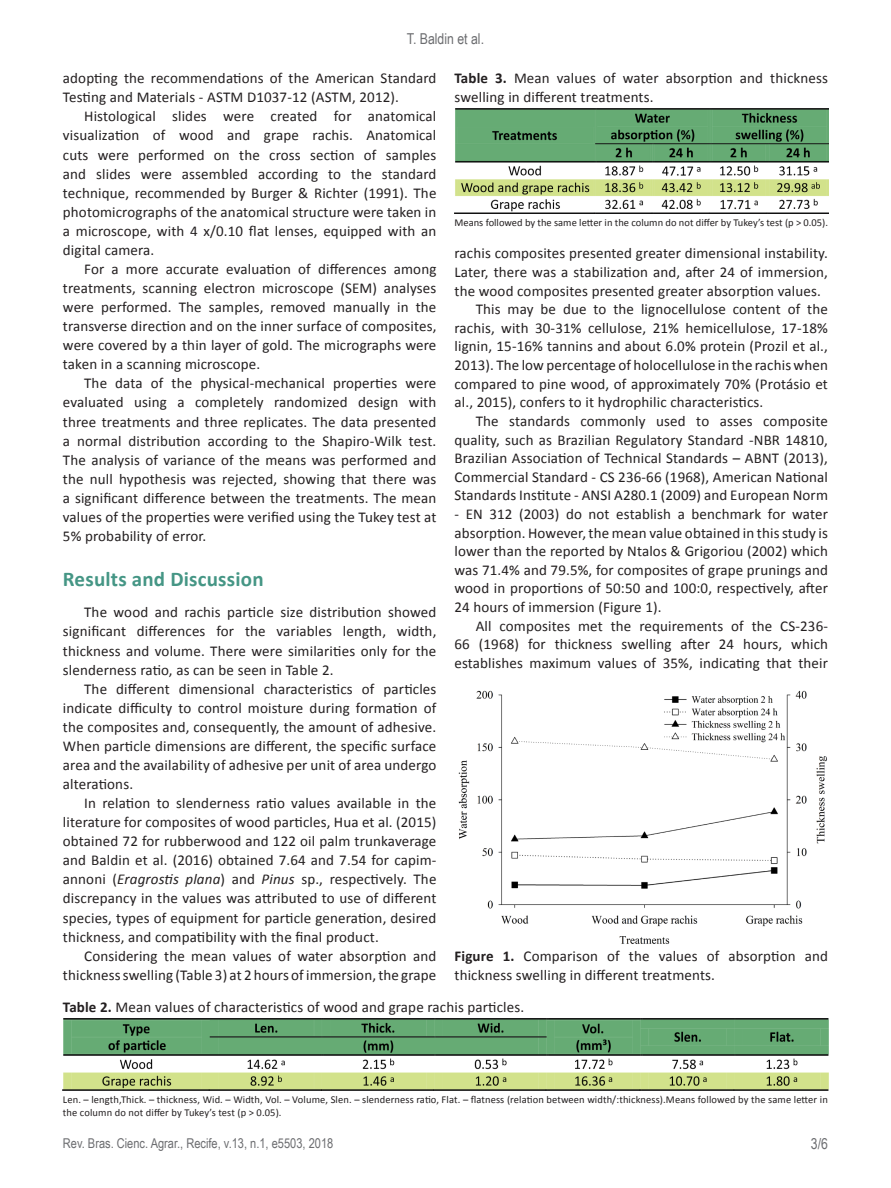
<style>
.page{position:relative;width:891px;height:1188px;background:#fff}
.page>*{position:absolute;margin:0;border:0;box-sizing:border-box;transform-origin:0 0}
.Heading1{font:700 21px "Calibri";letter-spacing:.01em;color:#459685}
.t1{font:15px/19px "Calibri";letter-spacing:.01em;color:#231f20;text-align:justify}
.t2{font:15px "Arial Narrow";color:#6c6d70}
.t3{font:13.5px "Arial Narrow";color:#6c6d70}
.t4{font:10.5px/13.5px "Calibri";letter-spacing:.01em;color:#231f20}
.s1{font-style:italic}
.s2{font-weight:700}
</style>
<div class="page">
<img style="left:63px;top:1019px;width:765px;height:71px">
<img style="left:454px;top:108px;width:374px;height:106px">
<img style="left:458px;top:690px;width:369px;height:254px">
<p class="t2" style="left:407px;top:28px;width:79px">T. Baldin et al.</p>
<p class="t1" style="left:63px;top:69px;width:375px">adopting the recommendations of the American Standard<br>Testing and Materials - ASTM D1037-12 (ASTM, 2012).</p>
<p class="t1" style="left:63px;top:107px;width:375px;text-indent:21px">Histological slides were created for anatomical visualization of wood and grape rachis. Anatomical cuts were performed on the cross section of samples and slides were assembled according to the standard technique, recommended by Burger &amp; Richter (1991). The photomicrographs of the anatomical structure were taken in a microscope, with 4 x/0.10 flat lenses, equipped with an digital camera.</p>
<p class="t1" style="left:63px;top:260px;width:375px;text-indent:21px">For a more accurate evaluation of differences among treatments, scanning electron microscope (SEM) analyses were performed. The samples, removed manually in the transverse direction and on the inner surface of composites, were covered by a thin layer of gold. The micrographs were taken in a scanning microscope.</p>
<p class="t1" style="left:63px;top:374px;width:375px;text-indent:21px">The data of the physical-mechanical properties were evaluated using a completely randomized design with three treatments and three replicates. The data presented a normal distribution according to the Shapiro-Wilk test.<br>The analysis of variance of the means was performed and the null hypothesis was rejected, showing that there was a significant difference between the treatments. The mean values of the properties were verified using the Tukey test at 5% probability of error.</p>
<p class="Heading1" style="left:63px;top:565px;width:202px">Results and Discussion</p>
<p class="t1" style="left:63px;top:603px;width:375px;text-indent:21px">The wood and rachis particle size distribution showed significant differences for the variables length, width, thickness and volume. There were similarities only for the slenderness ratio, as can be seen in Table 2.</p>
<p class="t1" style="left:63px;top:679px;width:375px;text-indent:21px">The different dimensional characteristics of particles indicate difficulty to control moisture during formation of the composites and, consequently, the amount of adhesive.<br>When particle dimensions are different, the specific surface area and the availability of adhesive per unit of area undergo alterations.</p>
<p class="t1" style="left:63px;top:794px;width:375px;text-indent:21px">In relation to slenderness ratio values available in the literature for composites of wood particles, Hua et al. (2015) obtained 72 for rubberwood and 122 oil palm trunkaverage and Baldin et al. (2016) obtained 7.64 and 7.54 for capim&shy;annoni (<span class="s1">Eragrostis plana</span>) and <span class="s1">Pinus</span> sp., respectively. The discrepancy in the values was attributed to use of different species, types of equipment for particle generation, desired thickness, and compatibility with the final product.</p>
<p class="t1" style="left:63px;top:946px;width:375px;text-align:right">Considering the mean values of water absorption and thickness swelling (Table 3) at 2 hours of immersion, the grape</p>
<p class="t1" style="left:454px;top:69px;width:375px"><span class="s2">Table 3.</span> Mean values of water absorption and thickness swelling in different treatments.</p>
<p class="t4" style="left:454px;top:216px;width:375px">Means followed by the same letter in the column do not differ by Tukey’s test (p &gt; 0.05).</p>
<p class="t1" style="left:454px;top:244px;width:375px;line-height:18.6px">rachis composites presented greater dimensional instability.<br>Later, there was a stabilization and, after 24 of immersion, the wood composites presented greater absorption values.</p>
<p class="t1" style="left:454px;top:300px;width:375px;line-height:18.6px;text-indent:21px">This may be due to the lignocellulose content of the rachis, with 30-31% cellulose, 21% hemicellulose, 17-18% lignin, 15-16% tannins and about 6.0% protein (Prozil et al., 2013). The low percentage of holocellulose in the rachis when compared to pine wood, of approximately 70% (Protásio et al., 2015), confers to it hydrophilic characteristics.</p>
<p class="t1" style="left:454px;top:412px;width:375px;line-height:18.6px;text-indent:21px">The standards commonly used to asses composite quality, such as Brazilian Regulatory Standard -NBR 14810, Brazilian Association of Technical Standards – ABNT (2013), Commercial Standard - CS 236-66 (1968), American National Standards Institute - ANSI A280.1 (2009) and European Norm</p>
<p class="t1" style="left:454px;top:505px;width:375px;line-height:18.6px">- EN 312 (2003) do not establish a benchmark for water absorption. However, the mean value obtained in this study is lower than the reported by Ntalos &amp; Grigoriou (2002) which was 71.4% and 79.5%, for composites of grape prunings and wood in proportions of 50:50 and 100:0, respectively, after 24 hours of immersion (Figure 1).</p>
<p class="t1" style="left:454px;top:616px;width:375px;text-indent:21px">All composites met the requirements of the CS-236- 66 (1968) for thickness swelling after 24 hours, which establishes maximum values of 35%, indicating that their</p>
<p class="t1" style="left:454px;top:947px;width:375px"><span class="s2">Figure 1.</span> Comparison of the values of absorption and thickness swelling in different treatments.</p>
<p class="t1" style="left:63px;top:998px;width:463px"><span class="s2">Table 2.</span> Mean values of characteristics of wood and grape rachis particles.</p>
<p class="t4" style="left:63px;top:1092px;width:766px">Len. – length,Thick. – thickness, Wid. – Width, Vol. – Volume, Slen. – slenderness ratio, Flat. – flatness (relation between width/:thickness).Means followed by the same letter in the column do not differ by Tukey’s test (p &gt; 0.05).</p>
<p class="t3" style="left:63px;top:1134px;width:272px">Rev. Bras. Cienc. Agrar., Recife, v.13, n.1, e5503, 2018</p>
<p class="t2" style="left:811px;top:1133px;width:19px">3/6</p>
</div>
